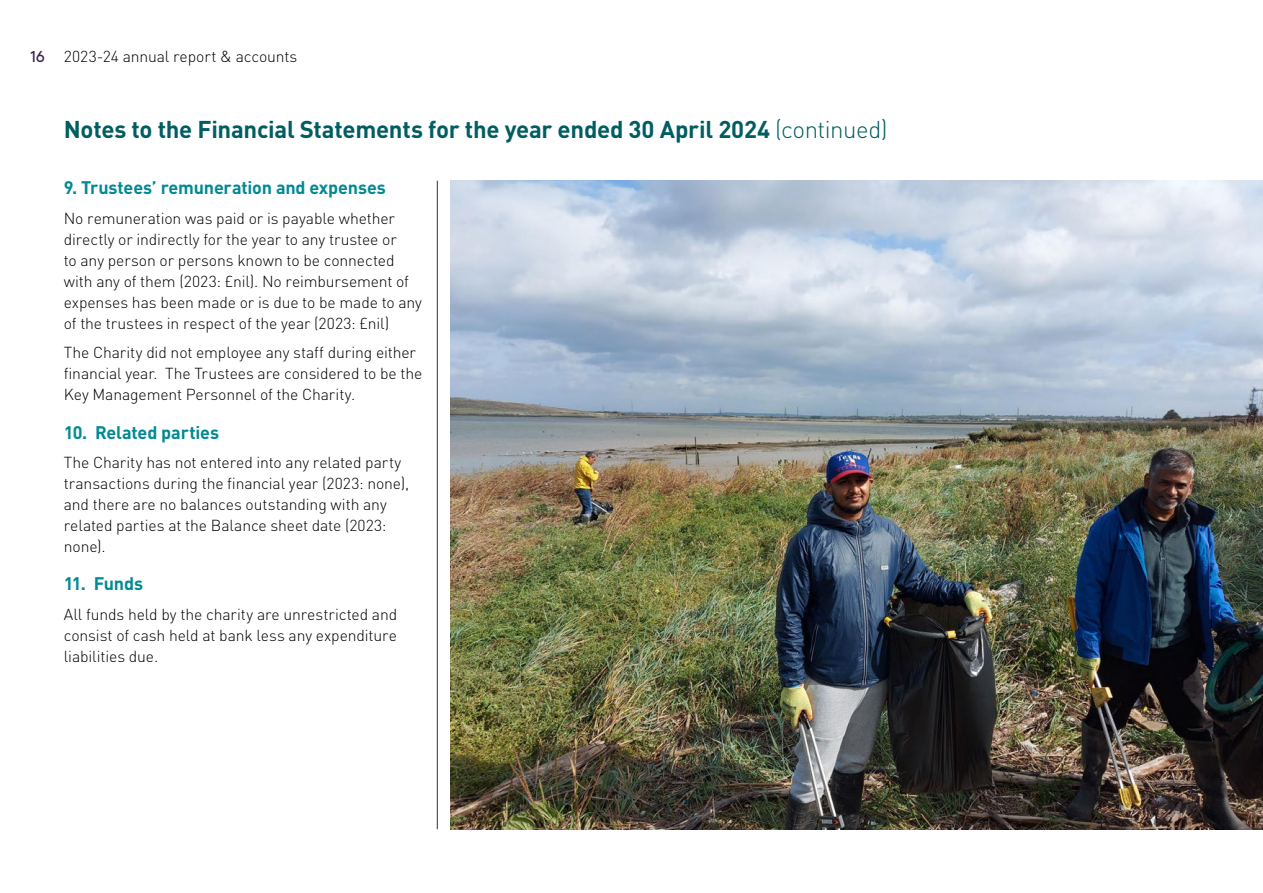
<style>
.page{position:relative;width:1263px;height:893px;background:#fff}
.page>*{position:absolute;margin:0;border:0;box-sizing:border-box;transform-origin:0 0}
.t1{font:700 24px "DIN Pro";letter-spacing:-.01em;color:#005d61}
.t2{font:700 18px "DIN Pro";letter-spacing:-.01em;color:#008994}
.t3{font:300 15.75px/21px "DIN Pro";letter-spacing:-.005em;color:#000}
.s1{font-family:"Brown LL";font-weight:400;color:#3a2553}
.s2{font-weight:300}
</style>
<div class="page">
<hr style="left:437px;top:181px;width:1px;height:648px;background:#3a2553">
<img style="left:451px;top:181px;width:812px;height:648px">
<p class="t3" style="left:31px;top:45px;width:268px"><span class="s1">16</span> 2023-24 annual report &amp; accounts</p>
<h1 class="t1" style="left:64px;top:113px;width:825px">Notes to the Financial Statements for the year ended 30 April 2024 <span class="s2">(continued)</span></h1>
<p class="t2" style="left:64px;top:176px;width:324px">9. Trustees’ remuneration and expenses</p>
<p class="t3" style="left:64px;top:207px;width:360px">No remuneration was paid or is payable whether directly or indirectly for the year to any trustee or<br>to any person or persons known to be connected with any of them (2023: £nil). No reimbursement of expenses has been made or is due to be made to any of the trustees in respect of the year (2023: £nil)</p>
<p class="t3" style="left:64px;top:342px;width:360px">The Charity did not employee any staff during either financial year. The Trustees are considered to be the<br>Key Management Personnel of the Charity.</p>
<p class="t2" style="left:64px;top:420px;width:157px">10. Related parties</p>
<p class="t3" style="left:64px;top:451px;width:347px">The Charity has not entered into any related party transactions during the financial year (2023: none), and there are no balances outstanding with any related parties at the Balance sheet date (2023: none).</p>
<p class="t2" style="left:64px;top:571px;width:81px">11. Funds</p>
<p class="t3" style="left:64px;top:603px;width:335px;text-align:justify">All funds held by the charity are unrestricted and consist of cash held at bank less any expenditure liabilities due.</p>
</div>
